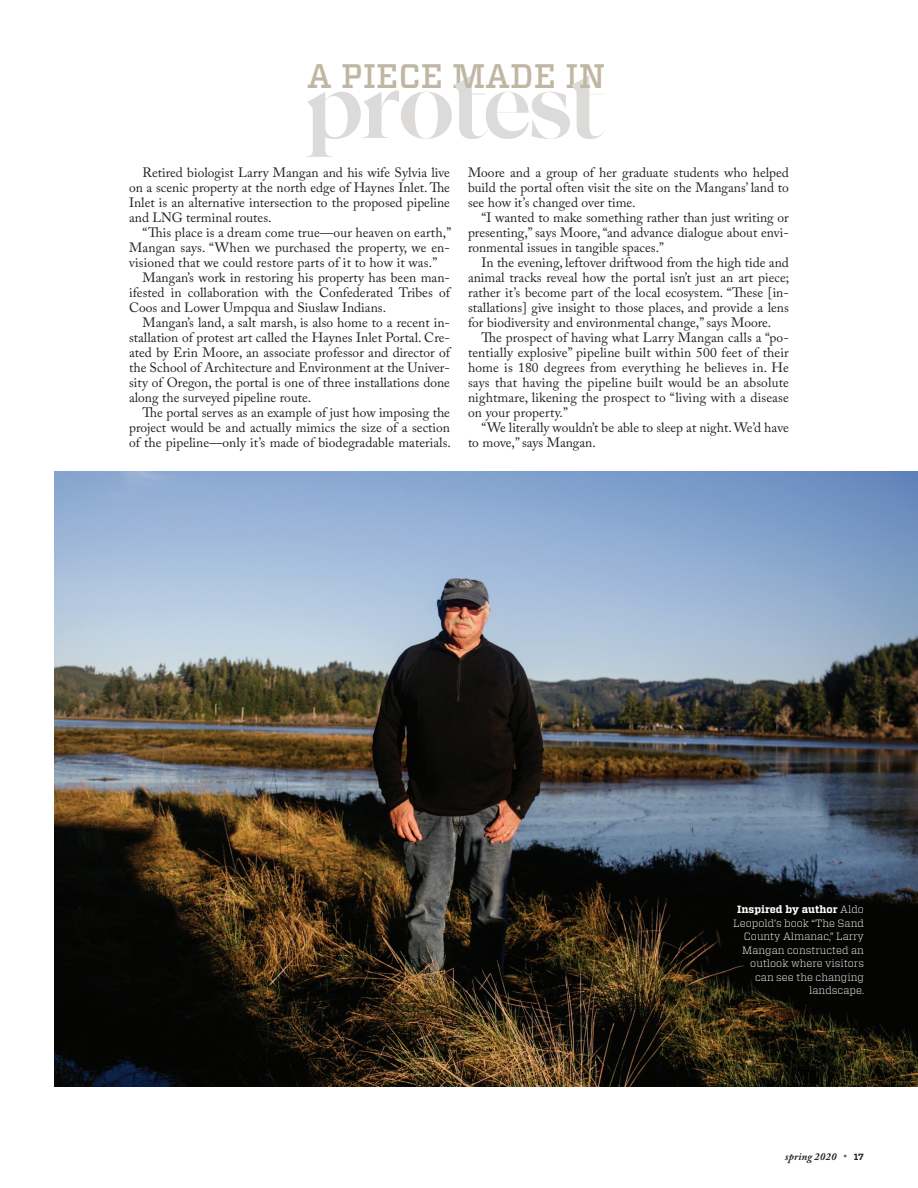
<style>
.page{position:relative;width:918px;height:1188px;background:#fff}
.page>*{position:absolute;margin:0;border:0;box-sizing:border-box;transform-origin:0 0}
.t1{font:96px "Sophillia";color:#dcdbda}
.t2{font:500 34.05px "Vitesse";color:#bfb7a3}
.t3{font:13.5px/15px "Adobe Caslon Pro";color:#231f20;text-align:justify}
.t4{font:300 10.5px/13.5px "Vitesse";color:#fff;text-align:right}
.t5{font:italic 700 10.5px "Adobe Caslon Pro";letter-spacing:.025em;color:#231f20}
.s1{font-weight:700}
.s2{font-family:"Vitesse";font-style:normal;font-size:9px}
</style>
<div class="page">
<img style="left:54px;top:471px;width:864px;height:615px">
<svg style="left:454px;top:81px;width:32px;height:58px"></svg>
<svg style="left:572px;top:82px;width:31px;height:57px"></svg>
<h2 class="t2" style="left:307px;top:54px;width:299px">A PIECE MADE IN</h2>
<h1 class="t1" style="left:304px;top:39px;width:300px">protest</h1>
<p class="t3" style="left:129px;top:165px;width:322px;text-indent:14px">Retired biologist Larry Mangan and his wife Sylvia live on a scenic property at the north edge of Haynes Inlet. The Inlet is an alternative intersection to the proposed pipeline and LNG terminal routes.</p>
<p class="t3" style="left:129px;top:225px;width:324px;text-indent:14px">“This place is a dream come true—our heaven on earth,” Mangan says. “When we purchased the property, we en&shy;visioned that we could restore parts of it to how it was.”</p>
<p class="t3" style="left:129px;top:270px;width:322px;text-indent:14px">Mangan’s work in restoring his property has been man&shy;ifested in collaboration with the Confederated Tribes of Coos and Lower Umpqua and Siuslaw Indians.</p>
<p class="t3" style="left:129px;top:315px;width:322px;text-indent:14px">Mangan’s land, a salt marsh, is also home to a recent in&shy;stallation of protest art called the Haynes Inlet Portal. Cre&shy;ated by Erin Moore, an associate professor and director of the School of Architecture and Environment at the Univer&shy;sity of Oregon, the portal is one of three installations done along the surveyed pipeline route.</p>
<p class="t3" style="left:129px;top:405px;width:323px;text-indent:14px">The portal serves as an example of just how imposing the project would be and actually mimics the size of a section of the pipeline—only it’s made of biodegradable materials.</p>
<p class="t3" style="left:468px;top:165px;width:322px">Moore and a group of her graduate students who helped build the portal often visit the site on the Mangans’ land to see how it’s changed over time.</p>
<p class="t3" style="left:468px;top:210px;width:322px;text-indent:14px">“I wanted to make something rather than just writing or presenting,” says Moore, “and advance dialogue about envi&shy;ronmental issues in tangible spaces.”</p>
<p class="t3" style="left:468px;top:255px;width:323px;text-indent:14px">In the evening, leftover driftwood from the high tide and animal tracks reveal how the portal isn’t just an art piece; rather it’s become part of the local ecosystem. “These [in&shy;stallations] give insight to those places, and provide a lens for biodiversity and environmental change,” says Moore.</p>
<p class="t3" style="left:468px;top:330px;width:322px;text-indent:14px">The prospect of having what Larry Mangan calls a “po&shy;tentially explosive” pipeline built within 500 feet of their home is 180 degrees from everything he believes in. He says that having the pipeline built would be an absolute nightmare, likening the prospect to “living with a disease on your property.”</p>
<p class="t3" style="left:468px;top:420px;width:322px;text-indent:14px">“We literally wouldn’t be able to sleep at night. We’d have to move,” says Mangan.</p>
<p class="t4" style="left:733px;top:902px;width:132px"><span class="s1">Inspired by author</span> Aldo<br>Leopold’s book “The Sand<br>County Almanac,” Larry<br>Mangan constructed an outlook where visitors can see the changing landscape.</p>
<p class="t5" style="left:785px;top:1150px;width:80px">spring 2020 <sub>*</sub> <span class="s2">17</span></p>
</div>
